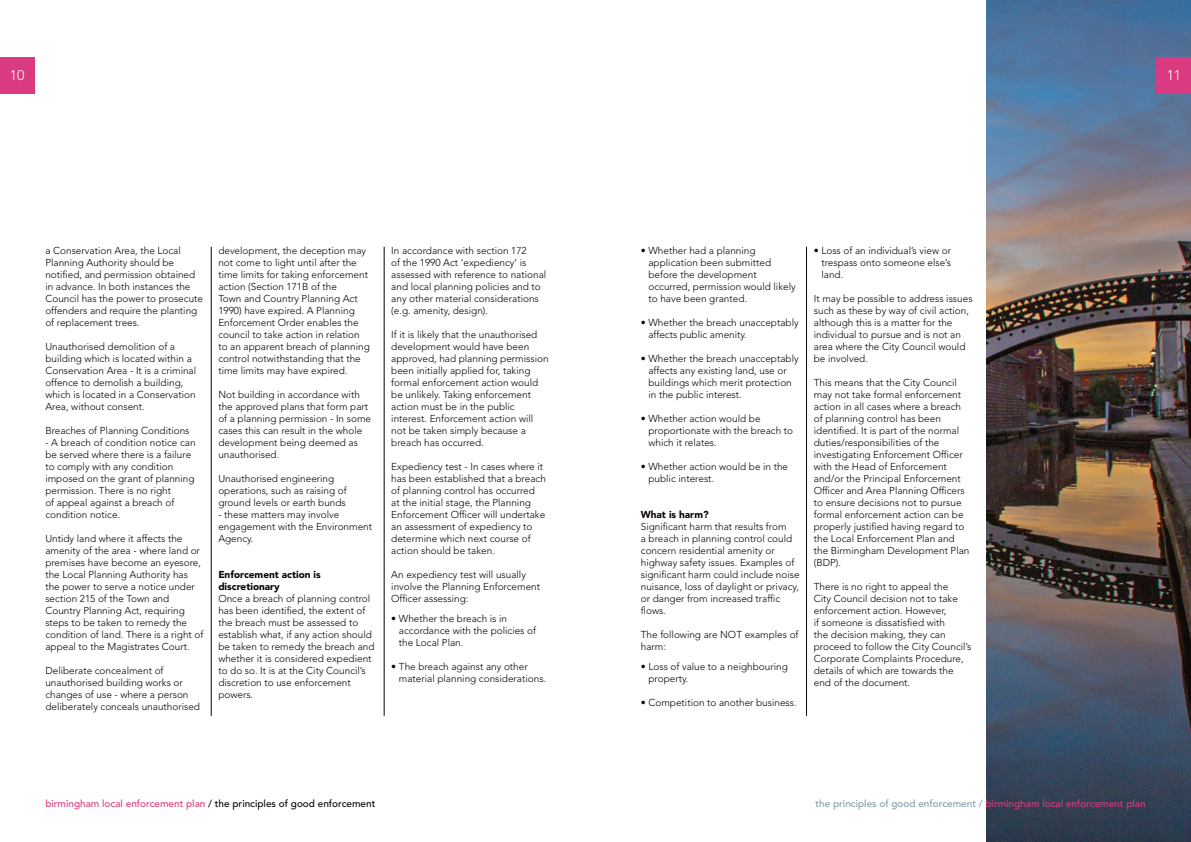
<style>
.page{position:relative;width:1191px;height:842px;background:#fff}
.page>*{position:absolute;margin:0;border:0;box-sizing:border-box;transform-origin:0 0}
.t1{font:300 14px "Avenir LT Std";color:#fff}
.t2{font:300 10px/12px "Avenir LT Std";color:#080302}
.t3{font:500 10px "Avenir";color:#839ca9}
.t4{font:500 10px "Avenir";color:#080302}
.t5{font:900 10px/12px "Avenir";color:#080302}
.s1{color:#da3b80}
</style>
<div class="page">
<img style="left:986px;top:0;width:205px;height:842px">
<div style="left:1157px;top:57px;width:34px;height:37px;background:#da3b80"></div>
<div style="left:0;top:57px;width:34px;height:37px;background:#da3b80"></div>
<hr style="left:384px;top:247px;width:1px;height:469px;background:#080302">
<hr style="left:211px;top:247px;width:1px;height:469px;background:#080302">
<hr style="left:806px;top:247px;width:1px;height:469px;background:#080302">
<h1 class="t1" style="left:10px;top:67px;width:16px">10</h1>
<h1 class="t1" style="left:1166px;top:67px;width:16px">11</h1>
<p class="t2" style="left:45px;top:245px;width:159px">a Conservation Area, the Local<br>Planning Authority should be notified, and permission obtained in advance. In both instances the<br>Council has the power to prosecute offenders and require the planting of replacement trees.</p>
<p class="t2" style="left:45px;top:341px;width:152px">Unauthorised demolition of a building which is located within a<br>Conservation Area - It is a criminal offence to demolish a building, which is located in a Conservation<br>Area, without consent.</p>
<p class="t2" style="left:45px;top:425px;width:146px">Breaches of Planning Conditions</p>
<p class="t2" style="left:45px;top:437px;width:152px">- A breach of condition notice can be served where there is a failure to comply with any condition imposed on the grant of planning permission. There is no right<br>of appeal against a breach of condition notice.</p>
<p class="t2" style="left:45px;top:533px;width:160px">Untidy land where it affects the amenity of the area - where land or premises have become an eyesore, the Local Planning Authority has the power to serve a notice under section 215 of the Town and<br>Country Planning Act, requiring steps to be taken to remedy the condition of land. There is a right of appeal to the Magistrates Court.</p>
<p class="t2" style="left:45px;top:665px;width:156px">Deliberate concealment of unauthorised building works or changes of use - where a person deliberately conceals unauthorised</p>
<p class="t2" style="left:218px;top:245px;width:153px">development, the deception may not come to light until after the time limits for taking enforcement action (Section 171B of the<br>Town and Country Planning Act<br>1990) have expired. A Planning<br>Enforcement Order enables the council to take action in relation to an apparent breach of planning control notwithstanding that the time limits may have expired.</p>
<p class="t2" style="left:218px;top:389px;width:154px">Not building in accordance with the approved plans that form part of a planning permission - In some cases this can result in the whole development being deemed as unauthorised.</p>
<p class="t2" style="left:218px;top:473px;width:130px">Unauthorised engineering operations, such as raising of ground levels or earth bunds</p>
<p class="t2" style="left:218px;top:509px;width:155px">- these matters may involve engagement with the Environment<br>Agency.</p>
<p class="t5" style="left:218px;top:569px;width:104px">Enforcement action is discretionary</p>
<p class="t2" style="left:218px;top:593px;width:158px">Once a breach of planning control has been identified, the extent of the breach must be assessed to establish what, if any action should be taken to remedy the breach and whether it is considered expedient to do so. It is at the City Council’s discretion to use enforcement powers.</p>
<p class="t2" style="left:391px;top:245px;width:156px">In accordance with section 172<br>of the 1990 Act ‘expediency’ is assessed with reference to national and local planning policies and to any other material considerations (e.g. amenity, design).</p>
<p class="t2" style="left:391px;top:329px;width:159px">If it is likely that the unauthorised development would have been approved, had planning permission been initially applied for, taking formal enforcement action would be unlikely. Taking enforcement action must be in the public interest. Enforcement action will not be taken simply because a breach has occurred.</p>
<p class="t2" style="left:391px;top:461px;width:156px">Expediency test - In cases where it has been established that a breach of planning control has occurred at the initial stage, the Planning<br>Enforcement Officer will undertake an assessment of expediency to determine which next course of action should be taken.</p>
<p class="t2" style="left:391px;top:569px;width:150px">An expediency test will usually involve the Planning Enforcement<br>Officer assessing:</p>
<p class="t2" style="left:399px;top:613px;width:139px;text-indent:-8px">• Whether the breach is in accordance with the policies of the Local Plan.</p>
<p class="t2" style="left:399px;top:661px;width:149px;text-indent:-8px">• The breach against any other material planning considerations.</p>
<p class="t4" style="left:45px;top:798px;width:331px"><span class="s1">birmingham local enforcement plan</span> / the principles of good enforcement</p>
<p class="t2" style="left:648px;top:245px;width:149px;text-indent:-8px">• Whether had a planning application been submitted before the development occurred, permission would likely to have been granted.</p>
<p class="t2" style="left:648px;top:317px;width:152px;text-indent:-8px">• Whether the breach unacceptably affects public amenity.</p>
<p class="t2" style="left:648px;top:353px;width:152px;text-indent:-8px">• Whether the breach unacceptably affects any existing land, use or buildings which merit protection in the public interest.</p>
<p class="t2" style="left:648px;top:413px;width:146px;text-indent:-8px">• Whether action would be proportionate with the breach to which it relates.</p>
<p class="t2" style="left:648px;top:461px;width:141px;text-indent:-8px">• Whether action would be in the public interest.</p>
<p class="t5" style="left:641px;top:509px;width:69px">What is harm?</p>
<p class="t2" style="left:641px;top:521px;width:160px">Significant harm that results from<br>a breach in planning control could concern residential amenity or highway safety issues. Examples of significant harm could include noise nuisance, loss of daylight or privacy, or danger from increased traffic flows.</p>
<p class="t2" style="left:641px;top:629px;width:159px">The following are NOT examples of harm:</p>
<p class="t2" style="left:648px;top:661px;width:141px;text-indent:-8px">• Loss of value to a neighbouring property.</p>
<p class="t2" style="left:641px;top:697px;width:157px">• Competition to another business.</p>
<p class="t2" style="left:821px;top:245px;width:131px;text-align:justify;text-indent:-8px">• Loss of an individual’s view or trespass onto someone else’s land.</p>
<p class="t2" style="left:814px;top:293px;width:160px">It may be possible to address issues such as these by way of civil action, although this is a matter for the individual to pursue and is not an area where the City Council would be involved.</p>
<p class="t2" style="left:814px;top:377px;width:157px">This means that the City Council may not take formal enforcement action in all cases where a breach of planning control has been identified. It is part of the normal duties/responsibilities of the investigating Enforcement Officer with the Head of Enforcement and/or the Principal Enforcement<br>Officer and Area Planning Officers to ensure decisions not to pursue formal enforcement action can be properly justified having regard to the Local Enforcement Plan and the Birmingham Development Plan (BDP).</p>
<p class="t2" style="left:814px;top:581px;width:159px">There is no right to appeal the<br>City Council decision not to take enforcement action. However,<br>if someone is dissatisfied with<br>the decision making, they can proceed to follow the City Council’s<br>Corporate Complaints Procedure, details of which are towards the end of the document.</p>
<p class="t3" style="left:815px;top:798px;width:331px">the principles of good enforcement / <span class="s1">birmingham local enforcement plan</span></p>
</div>
